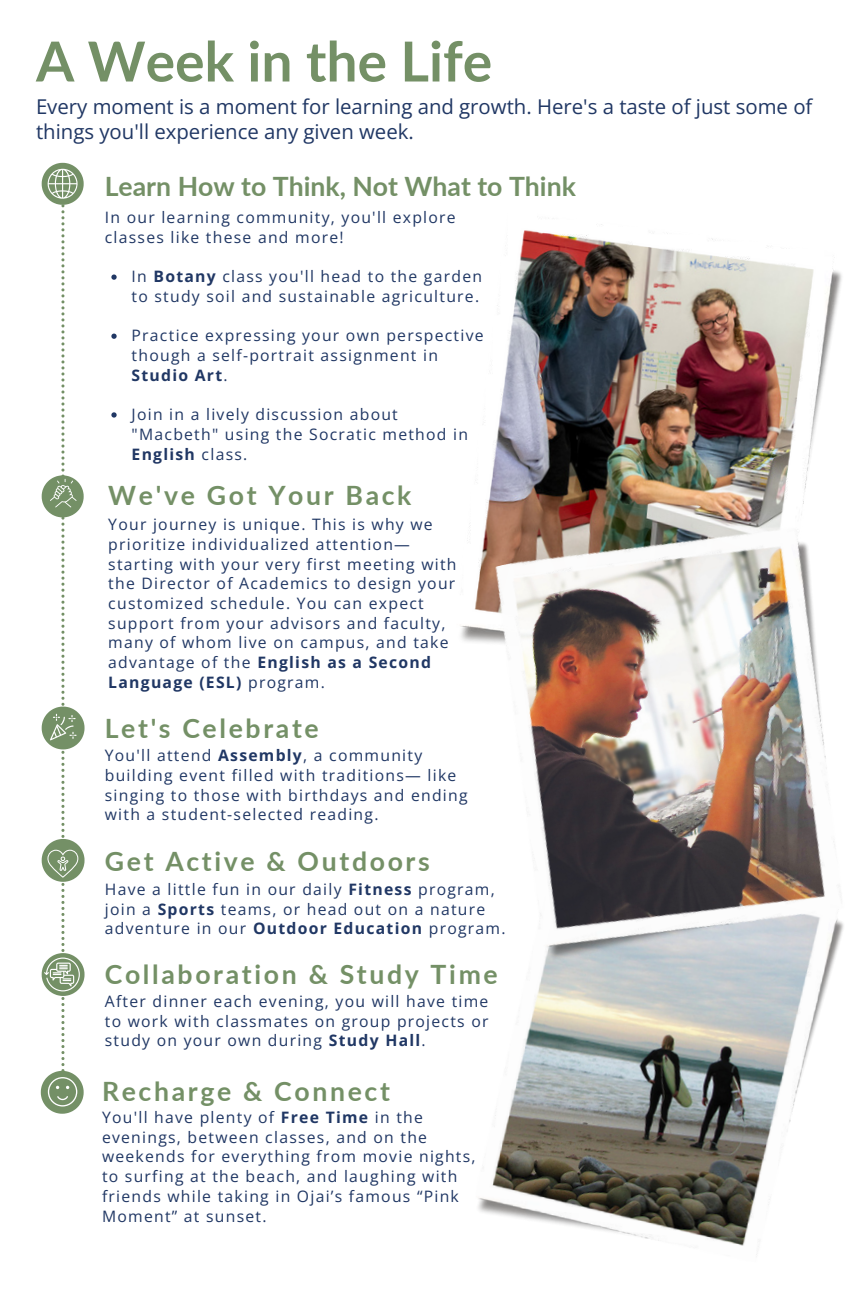
<style>
.page{position:relative;width:864px;height:1296px;background:#fff}
.page>*{position:absolute;margin:0;border:0;box-sizing:border-box;transform-origin:0 0}
.t1{font:700 55.2px "Lato";color:#749066}
.t2{font:700 26.6px "Lato";letter-spacing:.1em;color:#749066}
.t3{font:700 26.6px "Lato";color:#749066}
.t4{font:20.4px/25.6px "Open Sans";color:#203764}
.t5{font:15.8px/19.6px "Open Sans";letter-spacing:.08em;color:#203764}
.s1{font-weight:700}
</style>
<div class="page">
<img style="left:490px;top:224px;width:352px;height:266px">
<img style="left:478px;top:983px;width:350px;height:272px">
<img style="left:461px;top:490px;width:383px;height:493px">
<svg style="left:111px;top:275px;width:6px;height:5px"></svg>
<svg style="left:111px;top:334px;width:6px;height:5px"></svg>
<svg style="left:111px;top:412px;width:6px;height:6px"></svg>
<svg style="left:41px;top:163px;width:44px;height:951px"></svg>
<p class="t1" style="left:36px;top:27px;width:458px">A Week in the Life</p>
<p class="t4" style="left:36px;top:93px;width:778px">Every moment is a moment for learning and growth. Here's a taste of just some of things you'll experience any given week.</p>
<p class="t3" style="left:105px;top:170px;width:473px">Learn How to Think, Not What to Think</p>
<p class="t5" style="left:105px;top:207px;width:352px">In our learning community, you'll explore classes like these and more!</p>
<p class="t5" style="left:132px;top:266px;width:352px">In <span class="s1">Botany</span> class you'll head to the garden to study soil and sustainable agriculture.</p>
<p class="t5" style="left:132px;top:326px;width:354px">Practice expressing your own perspective though a self-portrait assignment in<br><span class="s1">Studio Art</span>.</p>
<p class="t5" style="left:132px;top:404px;width:338px">Join in a lively discussion about "Macbeth" using the Socratic method in<br><span class="s1">English</span> class.</p>
<p class="t2" style="left:108px;top:478px;width:305px">We've Got Your Back</p>
<p class="t5" style="left:108px;top:514px;width:350px">Your journey is unique. This is why we prioritize individualized attention— starting with your very first meeting with the Director of Academics to design your customized schedule. You can expect support from your advisors and faculty, many of whom live on campus, and take advantage of the <span class="s1">English as a Second Language (ESL)</span> program.</p>
<p class="t2" style="left:105px;top:712px;width:216px">Let's Celebrate</p>
<p class="t5" style="left:105px;top:745px;width:364px">You'll attend <span class="s1">Assembly</span>, a community building event filled with traditions— like singing to those with birthdays and ending with a student-selected reading.</p>
<p class="t2" style="left:105px;top:845px;width:327px">Get Active &amp; Outdoors</p>
<p class="t5" style="left:105px;top:879px;width:402px">Have a little fun in our daily <span class="s1">Fitness</span> program, join a <span class="s1">Sports</span> teams, or head out on a nature adventure in our <span class="s1">Outdoor Education</span> program.</p>
<p class="t2" style="left:105px;top:958px;width:394px">Collaboration &amp; Study Time</p>
<p class="t5" style="left:105px;top:991px;width:385px;text-align:justify">After dinner each evening, you will have time to work with classmates on group projects or study on your own during <span class="s1">Study Hall</span>.</p>
<p class="t2" style="left:102px;top:1074px;width:289px">Recharge &amp; Connect</p>
<p class="t5" style="left:102px;top:1107px;width:375px">You'll have plenty of <span class="s1">Free Time</span> in the evenings, between classes, and on the weekends for everything from movie nights, to surfing at the beach, and laughing with friends while taking in Ojai’s famous “Pink Moment” at sunset.</p>
</div>
